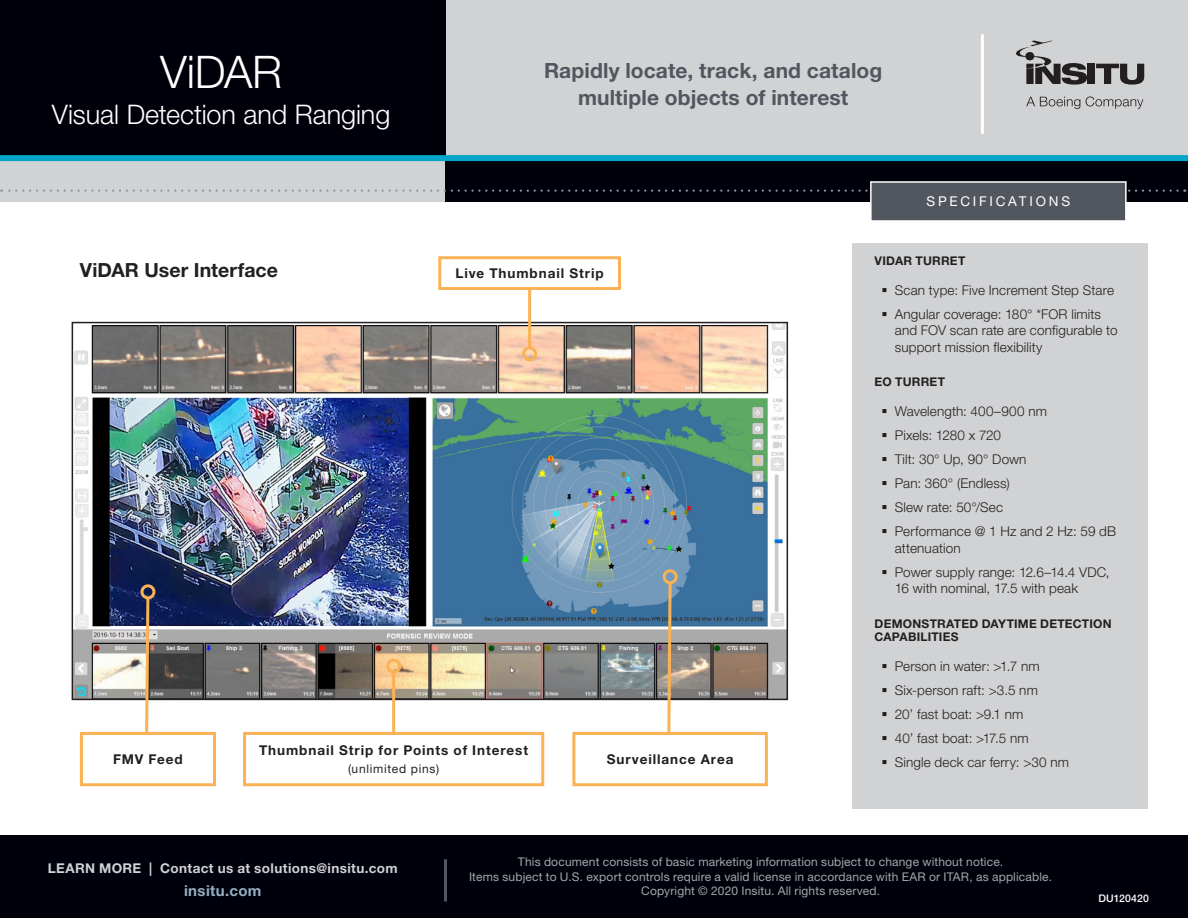
<style>
.page{position:relative;width:1188px;height:918px;background:#fff}
.page>*{position:absolute;margin:0;border:0;box-sizing:border-box;transform-origin:0 0}
.LgCard_Title{font:300 45px "Helvetica Neue LT Std";letter-spacing:-.005em;color:#fff}
.LgCard_Subtitle{font:300 27px "Helvetica Neue LT Std";letter-spacing:-.005em;color:#fff}
.LgCard_TopBar_Headli{font:700 21px/27px "Helvetica Neue LT Std";letter-spacing:.005em;color:#52565f;text-align:center}
.LgCard_Side2_IntroPa{font:700 19.5px "Helvetica Neue LT Std";letter-spacing:.005em;color:#231f20}
.t1{font:700 15px "Helvetica Neue LT Std";letter-spacing:.025em;color:#96afc2}
.t2{font:300 13.5px/16.5px "Helvetica Neue LT Std";letter-spacing:.01em;color:#231f20}
.t3{font:700 13.5px "Helvetica Neue LT Std";letter-spacing:.07em;color:#231f20}
.t4{font:700 13.5px "Helvetica Neue LT Std";letter-spacing:.03em;color:#d1d2d4}
.Inside_Main_headings{font:13.5px "Helvetica Neue LT Std";letter-spacing:.205em;color:#fff}
.t5{font:12px/14.2px "Helvetica Neue LT Std";letter-spacing:.015em;color:#a3a7a9;text-align:center}
.LgCard_SpecsList_Sub{font:700 12px/13.5px "Helvetica Neue LT Std";letter-spacing:.02em;color:#231f20}
.t6{font:12px "Helvetica Neue LT Std";letter-spacing:.06em;color:#231f20}
.Footer_Control_Numbe{font:500 10.5px "Helvetica Neue LT Std";letter-spacing:.025em;color:#fff}
</style>
<div class="page">
<div style="left:0;top:161px;width:446px;height:40px;background:#d1d2d4"></div>
<div style="left:446px;top:0;width:742px;height:155px;background:#d1d2d4"></div>
<div style="left:0;top:836px;width:1188px;height:82px;background:#00000b"></div>
<div style="left:0;top:0;width:446px;height:155px;background:#00000b"></div>
<svg style="left:1026px;top:97px;width:54px;height:12px"></svg>
<svg style="left:1086px;top:96px;width:57px;height:13px"></svg>
<div style="left:1088px;top:64px;width:7px;height:20px;background:#231f20"></div>
<svg style="left:1096px;top:64px;width:48px;height:21px"></svg>
<svg style="left:1016px;top:40px;width:71px;height:45px"></svg>
<div style="left:446px;top:161px;width:742px;height:40px;background:#00000b"></div>
<div style="left:0;top:155px;width:1188px;height:6px;background:#00a5c8"></div>
<svg style="left:1px;top:189px;width:1177px;height:3px"></svg>
<hr style="left:981px;top:34px;width:3px;height:100px;background:#fff">
<hr style="left:444px;top:859px;width:3px;height:43px;background:#52565f">
<img style="left:75px;top:325px;width:710px;height:372px">
<div style="left:72px;top:322px;width:716px;height:378px;border:2px solid #231f20"></div>
<div style="left:871px;top:182px;width:255px;height:39px;background:#52565f"></div>
<div style="left:870px;top:181px;width:257px;height:41px;border:2px solid #fff"></div>
<div style="left:852px;top:243px;width:296px;height:566px;background:#d1d2d4"></div>
<div style="left:80px;top:732px;width:136px;height:54px;border:3px solid #fbb254"></div>
<svg style="left:144px;top:598px;width:7px;height:137px"></svg>
<div style="left:140px;top:584px;width:15px;height:15px;border:3px solid #fbb254;border-radius:50%"></div>
<div style="left:438px;top:256px;width:183px;height:34px;border:3px solid #fbb254"></div>
<hr style="left:528px;top:289px;width:3px;height:59px;background:#fbb254">
<div style="left:522px;top:346px;width:15px;height:15px;border:3px solid #fbb254;border-radius:50%"></div>
<div style="left:572px;top:732px;width:196px;height:54px;border:3px solid #fbb254"></div>
<svg style="left:666px;top:583px;width:7px;height:153px"></svg>
<div style="left:663px;top:569px;width:15px;height:15px;border:3px solid #fbb254;border-radius:50%"></div>
<div style="left:243px;top:732px;width:301px;height:54px;border:3px solid #fbb254"></div>
<hr style="left:392px;top:672px;width:3px;height:62px;background:#fbb254">
<div style="left:386px;top:659px;width:15px;height:15px;border:3px solid #fbb254;border-radius:50%"></div>
<p class="LgCard_Title" style="left:160px;top:45px;width:124px">ViDAR</p>
<p class="LgCard_Subtitle" style="left:52px;top:98px;width:340px">Visual Detection and Ranging</p>
<p class="LgCard_TopBar_Headli" style="left:544px;top:57px;width:340px">Rapidly locate, track, and catalog multiple objects of interest</p>
<p class="Inside_Main_headings" style="left:927px;top:193px;width:145px">SPECIFICATIONS</p>
<p class="LgCard_Side2_IntroPa" style="left:80px;top:258px;width:200px">ViDAR User Interface</p>
<p class="t3" style="left:456px;top:265px;width:150px">Live Thumbnail Strip</p>
<p class="t3" style="left:113px;top:751px;width:71px">FMV Feed</p>
<p class="t3" style="left:259px;top:742px;width:271px">Thumbnail Strip for Points of Interest</p>
<p class="t6" style="left:348px;top:762px;width:93px">(unlimited pins)</p>
<p class="t3" style="left:607px;top:751px;width:128px">Surveillance Area</p>
<p class="LgCard_SpecsList_Sub" style="left:875px;top:254px;width:92px">VIDAR TURRET</p>
<p class="t2" style="left:895px;top:281px;width:221px">Scan type: Five Increment Step Stare</p>
<p class="t2" style="left:895px;top:305px;width:224px">Angular coverage: 180° *FOR limits and FOV scan rate are configurable to support mission flexibility</p>
<p class="LgCard_SpecsList_Sub" style="left:875px;top:375px;width:72px">EO TURRET</p>
<p class="t2" style="left:895px;top:403px;width:154px">Wavelength: 400–900 nm</p>
<p class="t2" style="left:895px;top:427px;width:108px">Pixels: 1280 x 720</p>
<p class="t2" style="left:895px;top:451px;width:133px">Tilt: 30° Up, 90° Down</p>
<p class="t2" style="left:895px;top:475px;width:116px">Pan: 360° (Endless)</p>
<p class="t2" style="left:895px;top:499px;width:110px">Slew rate: 50°/Sec</p>
<p class="t2" style="left:895px;top:523px;width:223px">Performance @ 1 Hz and 2 Hz: 59 dB attenuation</p>
<p class="t2" style="left:895px;top:563px;width:216px">Power supply range: 12.6–14.4 VDC,<br>16 with nominal, 17.5 with peak</p>
<p class="LgCard_SpecsList_Sub" style="left:875px;top:617px;width:239px">DEMONSTRATED DAYTIME DETECTION<br>CAPABILITIES</p>
<p class="t2" style="left:895px;top:658px;width:147px">Person in water: &gt;1.7 nm</p>
<p class="t2" style="left:895px;top:682px;width:145px">Six-person raft: &gt;3.5 nm</p>
<p class="t2" style="left:895px;top:706px;width:130px">20’ fast boat: &gt;9.1 nm</p>
<p class="t2" style="left:895px;top:730px;width:135px">40’ fast boat: &gt;17.5 nm</p>
<p class="t2" style="left:895px;top:754px;width:176px">Single deck car ferry: &gt;30 nm</p>
<p class="t4" style="left:48px;top:859px;width:351px">LEARN MORE | Contact us at solutions@insitu.com</p>
<p class="t1" style="left:184px;top:881px;width:79px">insitu.com</p>
<p class="t5" style="left:469px;top:855px;width:584px">This document consists of basic marketing information subject to change without notice.<br>Items subject to U.S. export controls require a valid license in accordance with EAR or ITAR, as applicable.<br>Copyright © 2020 Insitu. All rights reserved.</p>
<p class="Footer_Control_Numbe" style="left:1098px;top:892px;width:52px">DU120420</p>
</div>
